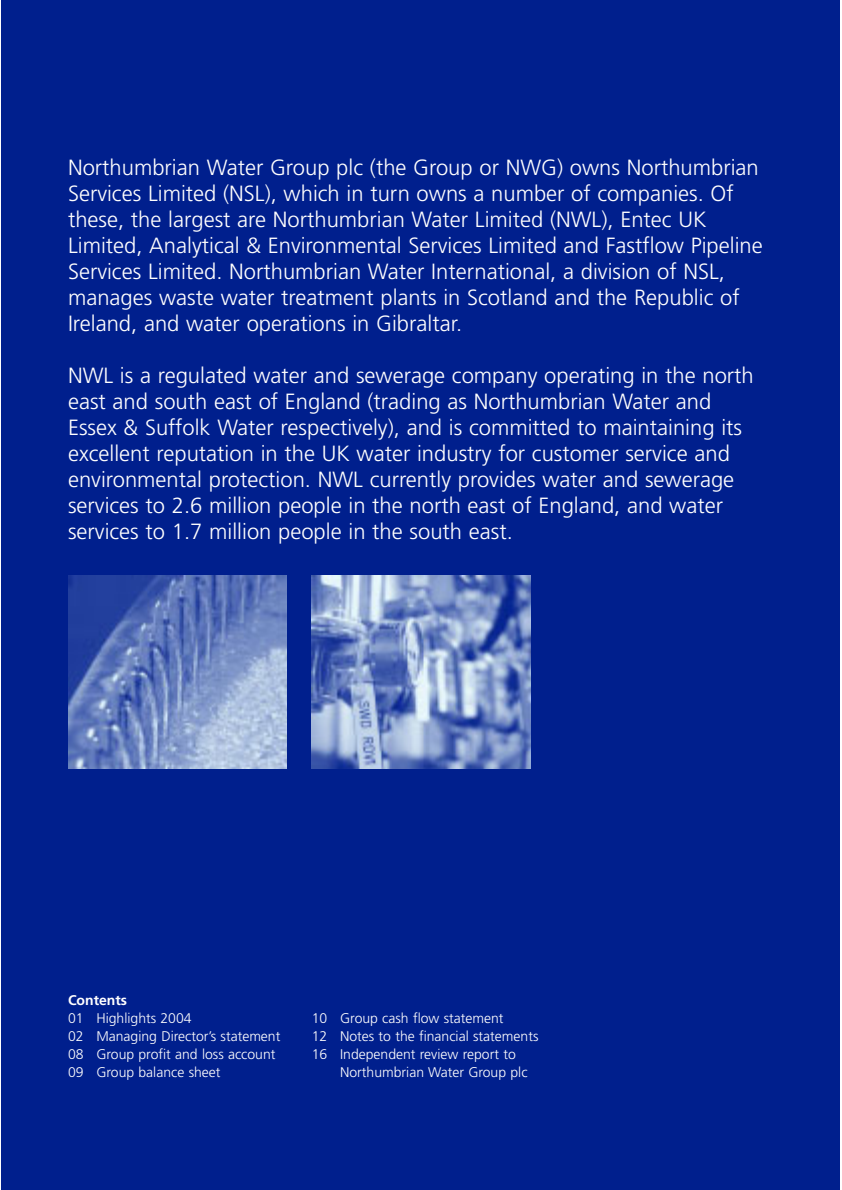
<style>
.page{position:relative;width:842px;height:1190px;background:#fff}
.page>*{position:absolute;margin:0;border:0;box-sizing:border-box;transform-origin:0 0}
.t1{font:300 22px/26px "Frutiger";color:#fff}
.t2{font:300 14px/18px "Frutiger";color:#fff}
.t3{font:700 14px "Frutiger";color:#fff}
</style>
<div class="page">
<div style="left:1px;top:0;width:839px;height:1190px;background:#001f8d"></div>
<img style="left:68px;top:575px;width:218px;height:193px">
<img style="left:312px;top:575px;width:218px;height:193px">
<p class="t1" style="left:68px;top:156px;width:696px">Northumbrian Water Group plc (the Group or NWG) owns Northumbrian Services Limited (NSL), which in turn owns a number of companies. Of these, the largest are Northumbrian Water Limited (NWL), Entec UK Limited, Analytical &amp; Environmental Services Limited and Fastflow Pipeline Services Limited. Northumbrian Water International, a division of NSL, manages waste water treatment plants in Scotland and the Republic of Ireland, and water operations in Gibraltar.</p>
<p class="t1" style="left:68px;top:364px;width:687px">NWL is a regulated water and sewerage company operating in the north east and south east of England (trading as Northumbrian Water and Essex &amp; Suffolk Water respectively), and is committed to maintaining its excellent reputation in the UK water industry for customer service and environmental protection. NWL currently provides water and sewerage services to 2.6 million people in the north east of England, and water services to 1.7 million people in the south east.</p>
<p class="t3" style="left:68px;top:995px;width:61px">Contents</p>
<p class="t2" style="left:68px;top:1011px;width:214px">01 Highlights 2004<br>02 Managing Director’s statement<br>08 Group profit and loss account<br>09 Group balance sheet</p>
<p class="t2" style="left:312px;top:1011px;width:228px">10 Group cash flow statement<br>12 Notes to the financial statements<br>16 Independent review report to</p>
<p class="t2" style="left:340px;top:1065px;width:189px">Northumbrian Water Group plc</p>
</div>
